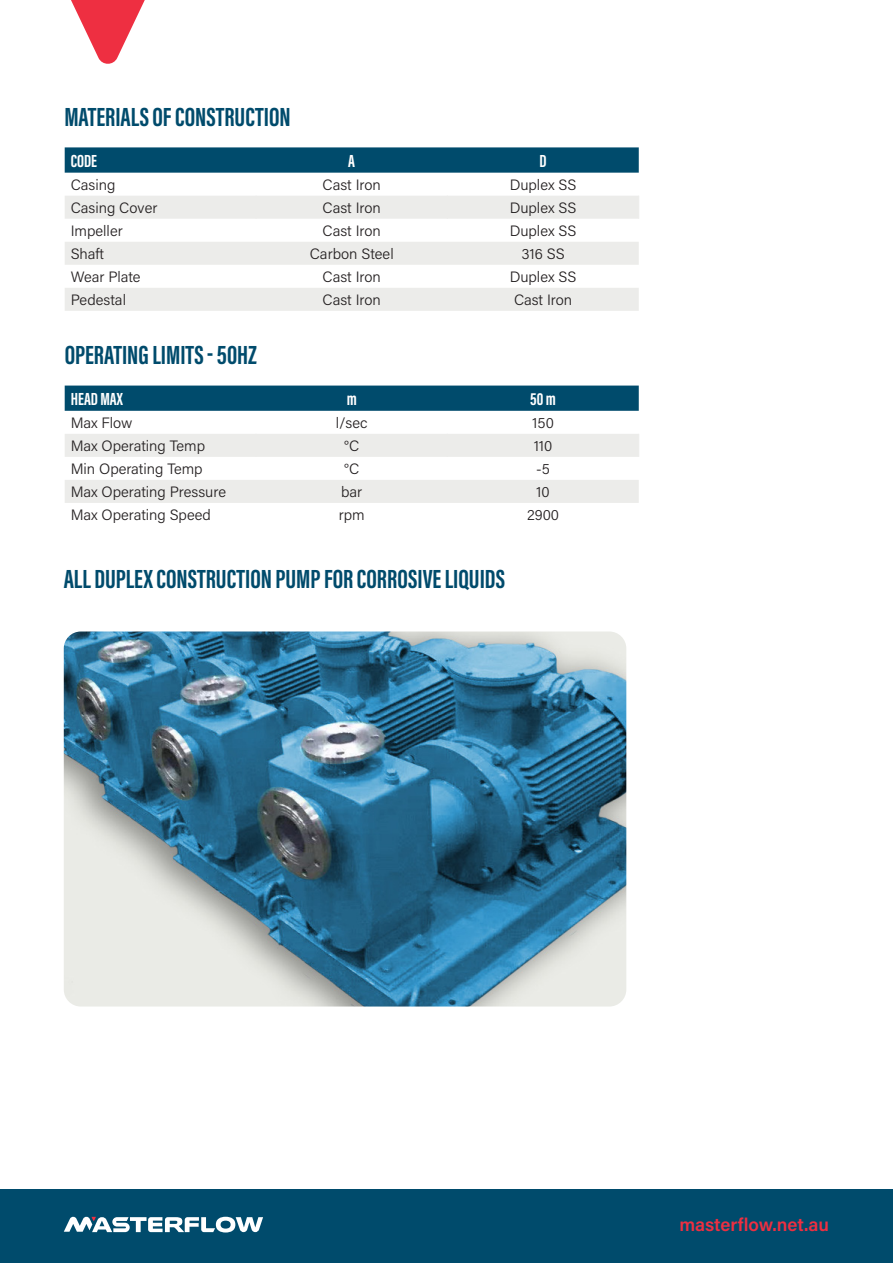
<style>
.page{position:relative;width:893px;height:1263px;background:#fff}
.page>*{position:absolute;margin:0;border:0;box-sizing:border-box;transform-origin:0 0}
.t1{font:700 27px "Acumin Pro Extra Cond";color:#004b6c}
.t2{font:600 18.3px "Acumin Pro";color:#ee2f41}
.t3{font:700 18px "Acumin Pro Extra Cond";color:#fff}
.t4{font:300 15px "Acumin Pro";color:#231f20}
</style>
<div class="page">
<svg style="left:71px;top:0;width:74px;height:64px"></svg>
<div style="left:0;top:1189px;width:893px;height:74px;background:#004b6c"></div>
<svg style="left:64px;top:1216px;width:199px;height:16px"></svg>
<svg style="left:65px;top:147px;width:574px;height:26px"></svg>
<svg style="left:65px;top:196px;width:574px;height:115px;fill:#ececea"></svg>
<svg style="left:256px;top:196px;width:1px;height:23px"></svg>
<svg style="left:447px;top:196px;width:1px;height:23px"></svg>
<svg style="left:638px;top:196px;width:1px;height:23px"></svg>
<div style="left:65px;top:386px;width:574px;height:25px;background:#004b6c"></div>
<svg style="left:65px;top:434px;width:574px;height:69px"></svg>
<img style="left:64px;top:631px;width:562px;height:375px">
<p class="t1" style="left:65px;top:100px;width:228px">MATERIALS OF CONSTRUCTION</p>
<p class="t3" style="left:71px;top:150px;width:28px">CODE</p>
<p class="t3" style="left:348px;top:150px;width:8px">A</p>
<p class="t3" style="left:539px;top:150px;width:9px">D</p>
<p class="t4" style="left:71px;top:174px;width:46px">Casing</p>
<p class="t4" style="left:323px;top:174px;width:60px">Cast Iron</p>
<p class="t4" style="left:510px;top:174px;width:68px">Duplex SS</p>
<p class="t4" style="left:71px;top:197px;width:88px">Casing Cover</p>
<p class="t4" style="left:323px;top:197px;width:60px">Cast Iron</p>
<p class="t4" style="left:510px;top:197px;width:68px">Duplex SS</p>
<p class="t4" style="left:71px;top:220px;width:54px">Impeller</p>
<p class="t4" style="left:323px;top:220px;width:60px">Cast Iron</p>
<p class="t4" style="left:510px;top:220px;width:68px">Duplex SS</p>
<p class="t4" style="left:71px;top:243px;width:35px">Shaft</p>
<p class="t4" style="left:310px;top:243px;width:85px">Carbon Steel</p>
<p class="t4" style="left:521px;top:243px;width:45px">316 SS</p>
<p class="t4" style="left:71px;top:266px;width:71px">Wear Plate</p>
<p class="t4" style="left:323px;top:266px;width:60px">Cast Iron</p>
<p class="t4" style="left:510px;top:266px;width:68px">Duplex SS</p>
<p class="t4" style="left:71px;top:289px;width:57px">Pedestal</p>
<p class="t4" style="left:323px;top:289px;width:60px">Cast Iron</p>
<p class="t4" style="left:514px;top:289px;width:60px">Cast Iron</p>
<p class="t1" style="left:65px;top:339px;width:194px">OPERATING LIMITS - 50HZ</p>
<p class="t3" style="left:71px;top:388px;width:54px">HEAD MAX</p>
<p class="t3" style="left:347px;top:388px;width:12px">m</p>
<p class="t3" style="left:530px;top:388px;width:27px">50 m</p>
<p class="t4" style="left:71px;top:412px;width:63px">Max Flow</p>
<p class="t4" style="left:336px;top:412px;width:33px">l/sec</p>
<p class="t4" style="left:532px;top:412px;width:23px">150</p>
<p class="t4" style="left:71px;top:435px;width:136px">Max Operating Temp</p>
<p class="t4" style="left:344px;top:435px;width:16px">°C</p>
<p class="t4" style="left:534px;top:435px;width:20px">110</p>
<p class="t4" style="left:71px;top:458px;width:133px">Min Operating Temp</p>
<p class="t4" style="left:344px;top:458px;width:16px">°C</p>
<p class="t4" style="left:536px;top:458px;width:15px">-5</p>
<p class="t4" style="left:71px;top:481px;width:157px">Max Operating Pressure</p>
<p class="t4" style="left:341px;top:481px;width:23px">bar</p>
<p class="t4" style="left:536px;top:481px;width:15px">10</p>
<p class="t4" style="left:71px;top:504px;width:142px">Max Operating Speed</p>
<p class="t4" style="left:339px;top:504px;width:27px">rpm</p>
<p class="t4" style="left:527px;top:504px;width:34px">2900</p>
<p class="t1" style="left:64px;top:563px;width:443px">ALL DUPLEX CONSTRUCTION PUMP FOR CORROSIVE LIQUIDS</p>
<p class="t2" style="left:679px;top:1212px;width:151px">masterflow.net.au</p>
</div>
